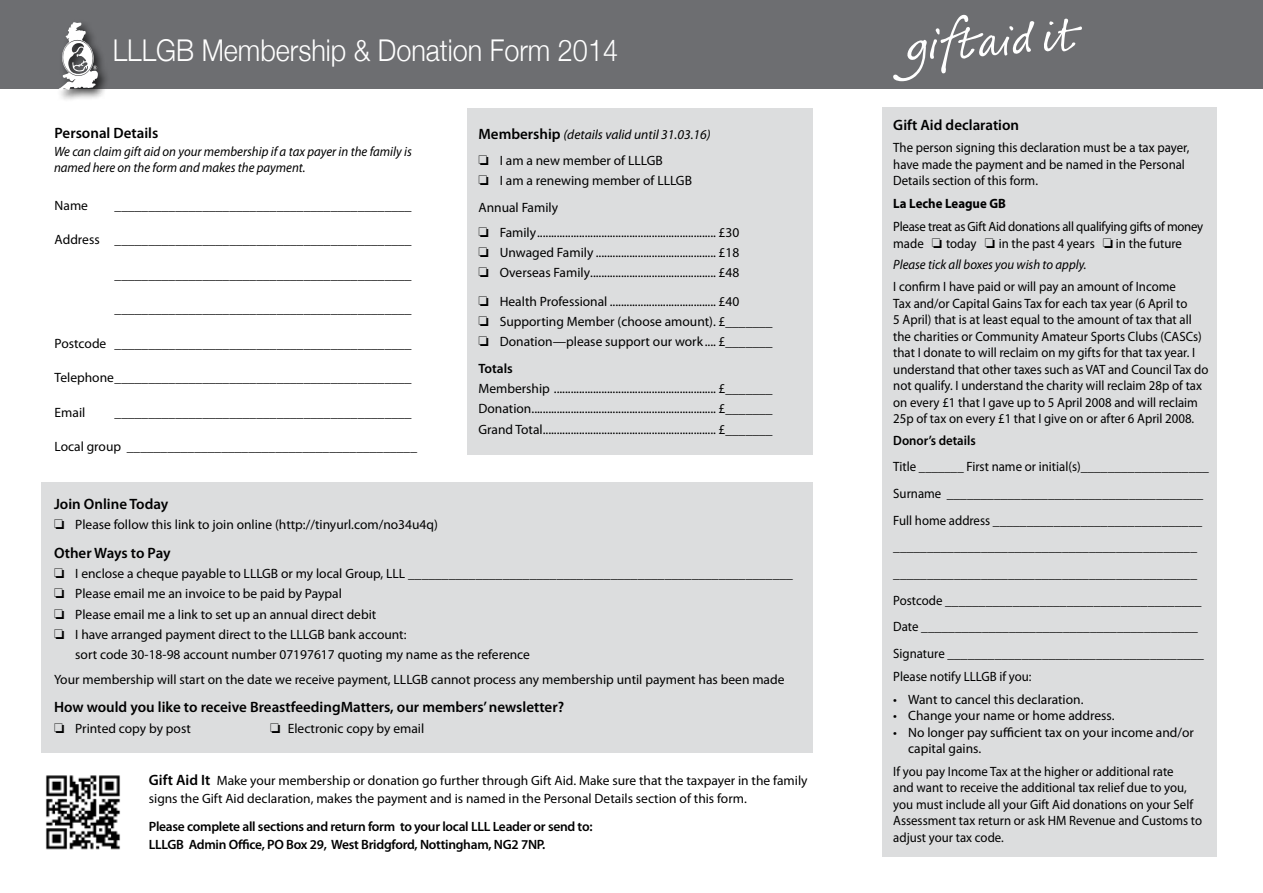
<style>
.page{position:relative;width:1263px;height:893px;background:#fff}
.page>*{position:absolute;margin:0;border:0;box-sizing:border-box;transform-origin:0 0}
.t1{font:300 30px "Helvetica Neue";color:#fff;scale:.9 1}
.t2{font:600 15px "Myriad Pro";color:#000}
.t3{font:13.5px/20.2px "Myriad Pro";color:#000}
.t4{font:13.5px/16.5px "Myriad Pro";color:#000;scale:.95 1}
.t5{font:600 13.5px/18px "Myriad Pro";letter-spacing:-.02em;color:#000}
.t6{font:italic 13.5px/16.5px "Myriad Pro";color:#000;scale:.95 1}
.t7{font:13.5px/16.5px "Myriad Pro";letter-spacing:-.02em;color:#000;scale:.95 1}
.t8{font:italic 13.5px/26.5px "Myriad Pro";color:#000}
.t9{font:700 13.5px "Myriad Pro";color:#000;scale:.95 1}
.t10{font:600 13.5px "Myriad Pro";color:#000;scale:.95 1}
.s1{font-weight:600;font-style:normal;font-size:15px}
.s2{font-style:normal}
.s3{font-weight:600;font-size:15px}
</style>
<div class="page">
<div style="left:882px;top:108px;width:335px;height:749px;background:#dcddde"></div>
<div style="left:41px;top:482px;width:772px;height:271px;background:#dcddde"></div>
<div style="left:467px;top:109px;width:345px;height:346px;background:#dcddde"></div>
<div style="left:0;top:0;width:1263px;height:89px;background:#6d6e71"></div>
<svg style="left:893px;top:15px;width:189px;height:66px"></svg>
<div style="left:56px;top:19px;width:54px;height:84px;background:#000;opacity:.75"></div>
<svg style="left:59px;top:22px;width:39px;height:69px"></svg>
<img style="left:45px;top:775px;width:76px;height:75px">
<h1 class="t1" style="left:113px;top:27px;width:563px">LLLGB Membership &amp; Donation Form 2014</h1>
<p class="t2" style="left:55px;top:123px;width:105px">Personal Details</p>
<p class="t6" style="left:54px;top:143px;width:378px">We can claim gift aid on your membership if a tax payer in the family is named here on the form and makes the payment.</p>
<p class="t3" style="left:55px;top:195px;width:35px">Name</p>
<p class="t3" style="left:115px;top:195px;width:298px">____________________________________________</p>
<p class="t3" style="left:55px;top:229px;width:358px">Address ____________________________________________</p>
<p class="t3" style="left:115px;top:264px;width:298px">____________________________________________</p>
<p class="t3" style="left:115px;top:298px;width:298px">____________________________________________</p>
<p class="t3" style="left:55px;top:333px;width:358px">Postcode ____________________________________________</p>
<p class="t3" style="left:55px;top:367px;width:358px">Telephone____________________________________________</p>
<p class="t3" style="left:55px;top:402px;width:32px">Email</p>
<p class="t3" style="left:115px;top:402px;width:298px">____________________________________________</p>
<p class="t3" style="left:55px;top:437px;width:364px">Local group ___________________________________________</p>
<p class="t8" style="left:478px;top:121px;width:234px"><span class="s1">Membership</span> (details valid until 31.03.16) ❏ <span class="s2">I am a new member of LLLGB</span></p>
<p class="t3" style="left:478px;top:167px;width:215px;line-height:26.5px">❏ I am a renewing member of LLLGB<br>Annual Family</p>
<p class="t3" style="left:478px;top:222px;width:262px;text-align:justify">❏ Family................................................................ £30 ❏ Unwaged Family ........................................... £18 ❏ Overseas Family............................................. £48</p>
<p class="t3" style="left:478px;top:291px;width:296px">❏ Health Professional ...................................... £40<br>❏ Supporting Member (choose amount). £_______ ❏ Donation—please support our work .... £_______</p>
<p class="t5" style="left:478px;top:359px;width:36px">Totals</p>
<p class="t3" style="left:478px;top:378px;width:296px;text-align:justify">Membership .......................................................... £_______ Donation.................................................................. £_______ Grand Total.............................................................. £_______</p>
<p class="t2" style="left:54px;top:494px;width:116px">Join Online Today</p>
<p class="t3" style="left:54px;top:514px;width:385px">❏ Please follow this link to join online (http://tinyurl.com/no34u4q)</p>
<p class="t2" style="left:54px;top:543px;width:118px">Other Ways to Pay</p>
<p class="t3" style="left:54px;top:563px;width:740px">❏ I enclose a cheque payable to LLLGB or my local Group, LLL _________________________________________________________</p>
<p class="t3" style="left:54px;top:583px;width:289px">❏ Please email me an invoice to be paid by Paypal</p>
<p class="t3" style="left:54px;top:604px;width:324px">❏ Please email me a link to set up an annual direct debit</p>
<p class="t3" style="left:54px;top:624px;width:354px">❏ I have arranged payment direct to the LLLGB bank account:</p>
<p class="t3" style="left:75px;top:644px;width:456px">sort code 30-18-98 account number 07197617 quoting my name as the reference</p>
<p class="t3" style="left:54px;top:669px;width:732px">Your membership will start on the date we receive payment, LLLGB cannot process any membership until payment has been made</p>
<p class="t2" style="left:54px;top:698px;width:512px">How would you like to receive BreastfeedingMatters, our members’ newsletter?</p>
<p class="t3" style="left:54px;top:718px;width:138px">❏ Printed copy by post</p>
<p class="t3" style="left:270px;top:718px;width:156px">❏ Electronic copy by email</p>
<p class="t3" style="left:149px;top:771px;width:660px;line-height:18px"><span class="s3">Gift Aid It</span> Make your membership or donation go further through Gift Aid. Make sure that the taxpayer in the family signs the Gift Aid declaration, makes the payment and is named in the Personal Details section of this form.</p>
<p class="t5" style="left:149px;top:817px;width:445px">Please complete all sections and return form to your local LLL Leader or send to:<br>LLLGB Admin Office, PO Box 29, West Bridgford, Nottingham, NG2 7NP.</p>
<p class="t2" style="left:893px;top:115px;width:127px">Gift Aid declaration</p>
<p class="t4" style="left:893px;top:139px;width:313px">The person signing this declaration must be a tax payer, have made the payment and be named in the Personal<br>Details section of this form.</p>
<p class="t9" style="left:893px;top:195px;width:120px">La Leche League GB</p>
<p class="t7" style="left:893px;top:218px;width:328px">Please treat as Gift Aid donations all qualifying gifts of money made ❏ today ❏ in the past 4 years ❏ in the future</p>
<p class="t6" style="left:893px;top:255px;width:205px">Please tick all boxes you wish to apply.</p>
<p class="t4" style="left:893px;top:278px;width:333px">I confirm I have paid or will pay an amount of Income<br>Tax and/or Capital Gains Tax for each tax year (6 April to<br>5 April) that is at least equal to the amount of tax that all the charities or Community Amateur Sports Clubs (CASCs) that I donate to will reclaim on my gifts for that tax year. I understand that other taxes such as VAT and Council Tax do not qualify. I understand the charity will reclaim 28p of tax on every £1 that I gave up to 5 April 2008 and will reclaim 25p of tax on every £1 that I give on or after 6 April 2008.</p>
<p class="t10" style="left:893px;top:432px;width:88px">Donor’s details</p>
<p class="t4" style="left:893px;top:453px;width:334px;line-height:26.7px">Title _______ First name or initial(s)___________________ Surname ______________________________________ Full home address _______________________________ _____________________________________________ _____________________________________________ Postcode ______________________________________ Date _________________________________________ Signature ______________________________________</p>
<p class="t4" style="left:893px;top:668px;width:147px">Please notify LLLGB if you:</p>
<p class="t3" style="left:893px;top:689px;width:192px">• Want to cancel this declaration.</p>
<p class="t3" style="left:893px;top:705px;width:223px">• Change your name or home address.</p>
<p class="t3" style="left:908px;top:724px;width:287px;line-height:16.5px;text-indent:-15px">• No longer pay sufficient tax on your income and/or capital gains.</p>
<p class="t4" style="left:893px;top:763px;width:326px">If you pay Income Tax at the higher or additional rate<br>and want to receive the additional tax relief due to you, you must include all your Gift Aid donations on your Self Assessment tax return or ask HM Revenue and Customs to adjust your tax code.</p>
</div>
